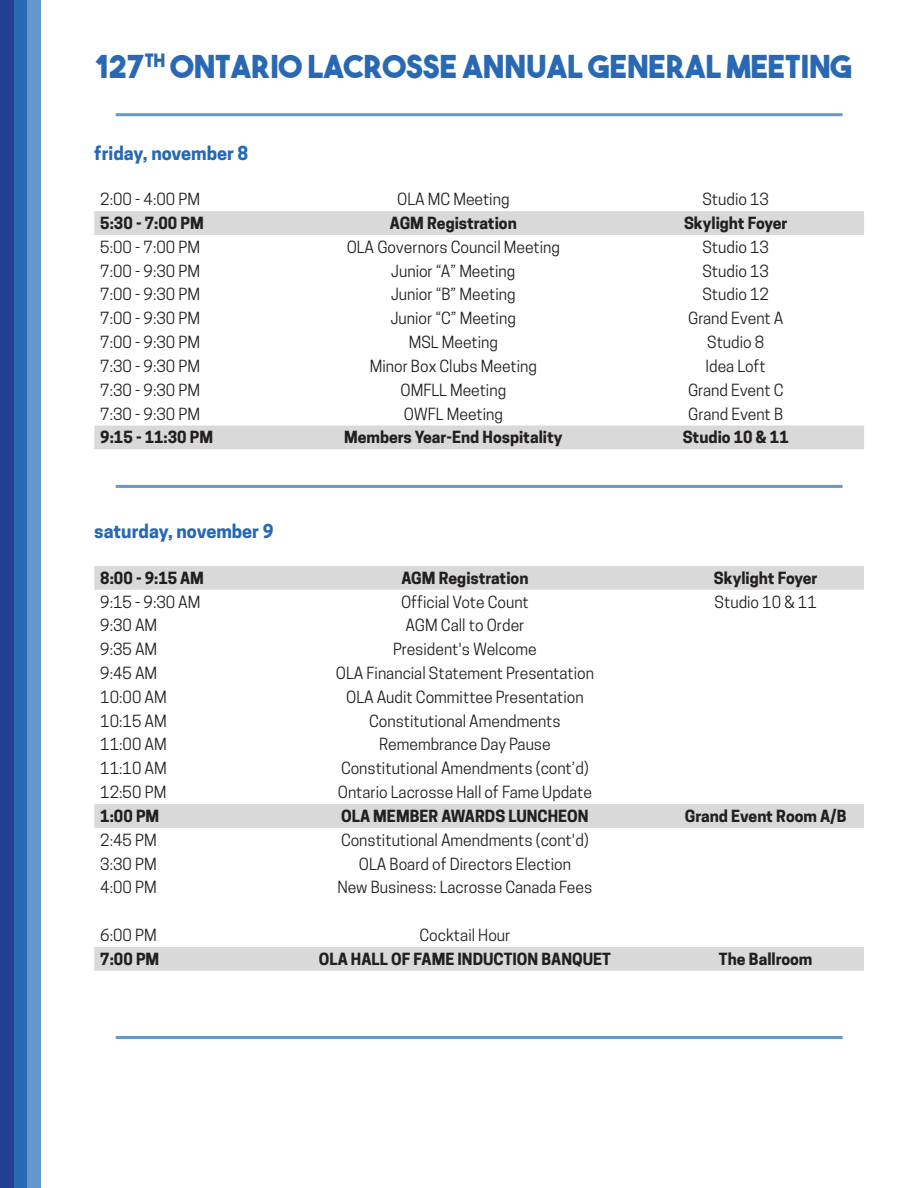
<style>
.page{position:relative;width:918px;height:1188px;background:#fff}
.page>*{position:absolute;margin:0;border:0;box-sizing:border-box;transform-origin:0 0}
.t1{font:31.5px "The Bold Font";color:#2968b3}
.t2{font:700 18px "Cooper Hewitt";color:#2569b4}
.t3{font:15.75px "Cooper Hewitt";color:#231f20}
.t4{font:700 15.75px "Cooper Hewitt";color:#231f20}
</style>
<div class="page">
<div style="left:0;top:0;width:14px;height:1188px;background:#243f91"></div>
<div style="left:14px;top:0;width:13px;height:1188px;background:#2968b3"></div>
<div style="left:27px;top:0;width:14px;height:1188px;background:#6497cb"></div>
<hr style="left:116px;top:113px;width:727px;height:3px;background:#6497cb">
<hr style="left:116px;top:485px;width:727px;height:3px;background:#6497cb">
<hr style="left:116px;top:1036px;width:727px;height:3px;background:#6497cb">
<div style="left:94px;top:211px;width:770px;height:24px;background:#d8d9d8"></div>
<div style="left:94px;top:426px;width:770px;height:23px;background:#d8d9d8"></div>
<div style="left:94px;top:566px;width:770px;height:24px;background:#d8d9d8"></div>
<div style="left:94px;top:804px;width:770px;height:24px;background:#d8d9d8"></div>
<div style="left:94px;top:947px;width:770px;height:24px;background:#d8d9d8"></div>
<p class="t1" style="left:94px;top:46px;width:759px">127<sup>TH</sup> ONTARIO LACROSSE ANNUAL GENERAL MEETING</p>
<p class="t2" style="left:94px;top:142px;width:155px">friday, november 8</p>
<p class="t3" style="left:100px;top:190px;width:101px">2:00 - 4:00 PM</p>
<p class="t3" style="left:397px;top:190px;width:114px">OLA MC Meeting</p>
<p class="t3" style="left:702px;top:190px;width:68px">Studio 13</p>
<p class="t4" style="left:100px;top:214px;width:105px">5:30 - 7:00 PM</p>
<p class="t4" style="left:390px;top:214px;width:129px">AGM Registration</p>
<p class="t4" style="left:684px;top:214px;width:105px">Skylight Foyer</p>
<p class="t3" style="left:100px;top:238px;width:101px">5:00 - 7:00 PM</p>
<p class="t3" style="left:347px;top:238px;width:215px">OLA Governors Council Meeting</p>
<p class="t3" style="left:702px;top:238px;width:68px">Studio 13</p>
<p class="t3" style="left:100px;top:261px;width:101px">7:00 - 9:30 PM</p>
<p class="t3" style="left:391px;top:261px;width:126px">Junior “A” Meeting</p>
<p class="t3" style="left:702px;top:261px;width:68px">Studio 13</p>
<p class="t3" style="left:100px;top:285px;width:101px">7:00 - 9:30 PM</p>
<p class="t3" style="left:391px;top:285px;width:126px">Junior “B” Meeting</p>
<p class="t3" style="left:702px;top:285px;width:68px">Studio 12</p>
<p class="t3" style="left:100px;top:309px;width:101px">7:00 - 9:30 PM</p>
<p class="t3" style="left:391px;top:309px;width:126px">Junior “C” Meeting</p>
<p class="t3" style="left:688px;top:309px;width:97px">Grand Event A</p>
<p class="t3" style="left:100px;top:333px;width:101px">7:00 - 9:30 PM</p>
<p class="t3" style="left:409px;top:333px;width:91px">MSL Meeting</p>
<p class="t3" style="left:707px;top:333px;width:59px">Studio 8</p>
<p class="t3" style="left:100px;top:357px;width:101px">7:30 - 9:30 PM</p>
<p class="t3" style="left:370px;top:357px;width:169px">Minor Box Clubs Meeting</p>
<p class="t3" style="left:706px;top:357px;width:62px">Idea Loft</p>
<p class="t3" style="left:100px;top:381px;width:101px">7:30 - 9:30 PM</p>
<p class="t3" style="left:401px;top:381px;width:107px">OMFLL Meeting</p>
<p class="t3" style="left:688px;top:381px;width:97px">Grand Event C</p>
<p class="t3" style="left:100px;top:404px;width:101px">7:30 - 9:30 PM</p>
<p class="t3" style="left:404px;top:404px;width:101px">OWFL Meeting</p>
<p class="t3" style="left:688px;top:404px;width:97px">Grand Event B</p>
<p class="t4" style="left:100px;top:428px;width:114px">9:15 - 11:30 PM</p>
<p class="t4" style="left:344px;top:428px;width:220px">Members Year-End Hospitality</p>
<p class="t4" style="left:683px;top:428px;width:108px">Studio 10 &amp; 11</p>
<p class="t2" style="left:94px;top:521px;width:181px">saturday, november 9</p>
<p class="t4" style="left:100px;top:569px;width:105px">8:00 - 9:15 AM</p>
<p class="t4" style="left:401px;top:569px;width:129px">AGM Registration</p>
<p class="t4" style="left:714px;top:569px;width:105px">Skylight Foyer</p>
<p class="t3" style="left:100px;top:592px;width:102px">9:15 - 9:30 AM</p>
<p class="t3" style="left:401px;top:592px;width:129px">Official Vote Count</p>
<p class="t3" style="left:715px;top:592px;width:104px">Studio 10 &amp; 11</p>
<p class="t3" style="left:100px;top:616px;width:58px">9:30 AM</p>
<p class="t3" style="left:406px;top:616px;width:120px">AGM Call to Order</p>
<p class="t3" style="left:100px;top:640px;width:58px">9:35 AM</p>
<p class="t3" style="left:393px;top:640px;width:145px">President's Welcome</p>
<p class="t3" style="left:100px;top:664px;width:58px">9:45 AM</p>
<p class="t3" style="left:336px;top:664px;width:260px">OLA Financial Statement Presentation</p>
<p class="t3" style="left:100px;top:688px;width:68px">10:00 AM</p>
<p class="t3" style="left:346px;top:688px;width:239px">OLA Audit Committee Presentation</p>
<p class="t3" style="left:100px;top:712px;width:68px">10:15 AM</p>
<p class="t3" style="left:369px;top:712px;width:193px">Constitutional Amendments</p>
<p class="t3" style="left:100px;top:735px;width:68px">11:00 AM</p>
<p class="t3" style="left:379px;top:735px;width:173px">Remembrance Day Pause</p>
<p class="t3" style="left:100px;top:759px;width:68px">11:10 AM</p>
<p class="t3" style="left:341px;top:759px;width:249px">Constitutional Amendments (cont’d)</p>
<p class="t3" style="left:100px;top:783px;width:68px">12:50 PM</p>
<p class="t3" style="left:338px;top:783px;width:256px">Ontario Lacrosse Hall of Fame Update</p>
<p class="t4" style="left:100px;top:807px;width:60px">1:00 PM</p>
<p class="t4" style="left:341px;top:807px;width:249px">OLA MEMBER AWARDS LUNCHEON</p>
<p class="t4" style="left:685px;top:807px;width:163px">Grand Event Room A/B</p>
<p class="t3" style="left:100px;top:831px;width:58px">2:45 PM</p>
<p class="t3" style="left:341px;top:831px;width:249px">Constitutional Amendments (cont'd)</p>
<p class="t3" style="left:100px;top:854px;width:58px">3:30 PM</p>
<p class="t3" style="left:359px;top:854px;width:214px">OLA Board of Directors Election</p>
<p class="t3" style="left:100px;top:878px;width:58px">4:00 PM</p>
<p class="t3" style="left:338px;top:878px;width:256px">New Business: Lacrosse Canada Fees</p>
<p class="t3" style="left:100px;top:926px;width:58px">6:00 PM</p>
<p class="t3" style="left:420px;top:926px;width:92px">Cocktail Hour</p>
<p class="t4" style="left:100px;top:950px;width:60px">7:00 PM</p>
<p class="t4" style="left:319px;top:950px;width:294px">OLA HALL OF FAME INDUCTION BANQUET</p>
<p class="t4" style="left:719px;top:950px;width:95px">The Ballroom</p>
</div>
